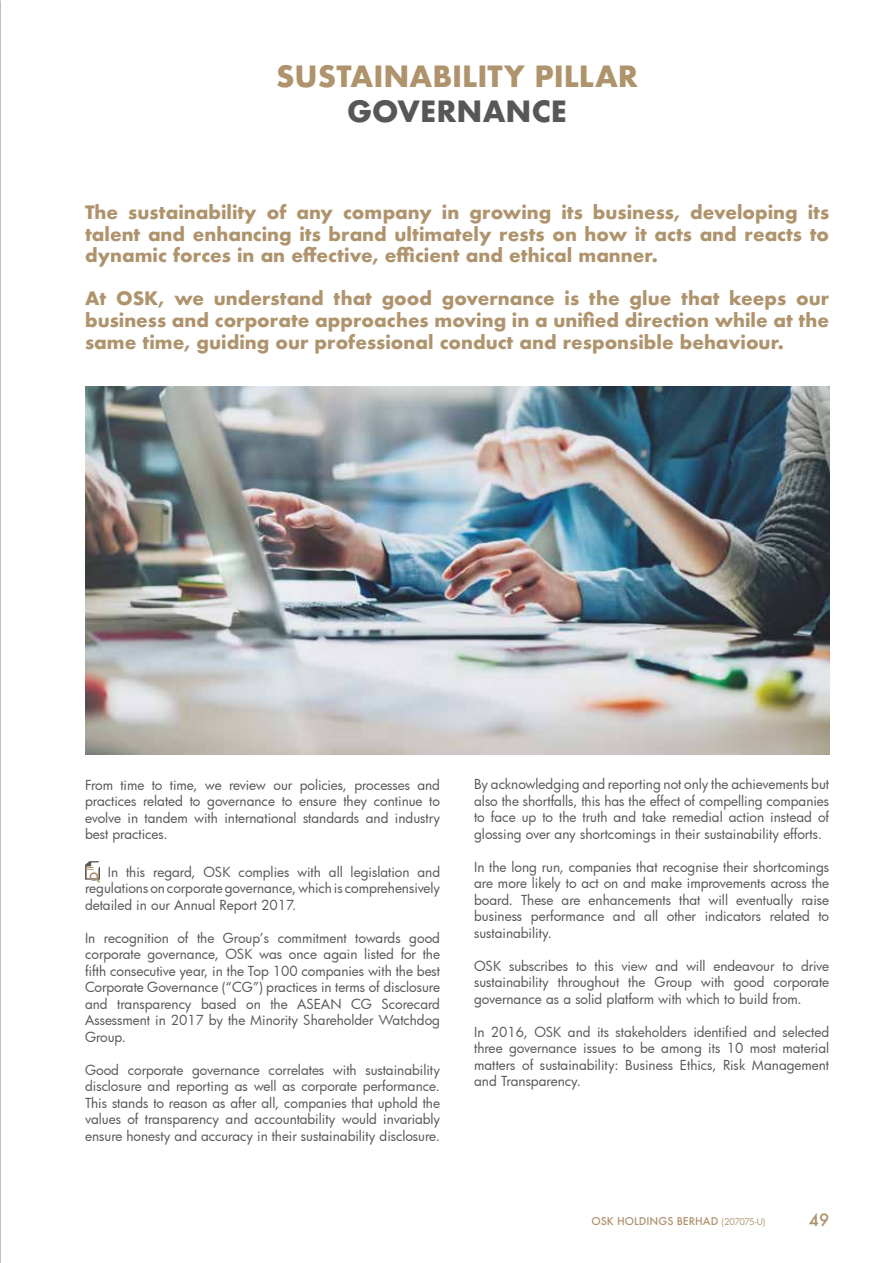
<style>
.page{position:relative;width:893px;height:1263px;background:#fff}
.page>*{position:absolute;margin:0;border:0;box-sizing:border-box;transform-origin:0 0}
.t1{font:700 28.5px "Futura";color:#ae936c}
.t2{font:700 28.5px "Futura";color:#575756}
.t3{font:700 18px/21.6px "Futura";color:#ae936c;text-align:justify}
.t4{font:500 16.5px "Futura";color:#ae936c}
.t5{font:13.5px/16.5px "Futura";color:#575756;text-align:justify}
.t6{font:500 10.5px "Futura";color:#ae936c}
.s1{font-weight:400;font-size:9px}
</style>
<div class="page">
<img style="left:0;top:0;width:1px;height:1263px">
<svg style="left:85px;top:861px;width:15px;height:21px"></svg>
<img style="left:85px;top:386px;width:744px;height:369px">
<h1 class="t1" style="left:276px;top:56px;width:363px">SUSTAINABILITY PILLAR</h1>
<h1 class="t2" style="left:347px;top:90px;width:221px">GOVERNANCE</h1>
<h2 class="t3" style="left:85px;top:201px;width:746px">The sustainability of any company in growing its business, developing its talent and enhancing its brand ultimately rests on how it acts and reacts to dynamic forces in an effective, efficient and ethical manner.</h2>
<h2 class="t3" style="left:85px;top:288px;width:746px">At OSK, we understand that good governance is the glue that keeps our business and corporate approaches moving in a unified direction while at the same time, guiding our professional conduct and responsible behaviour.</h2>
<p class="t5" style="left:85px;top:776px;width:357px">From time to time, we review our policies, processes and practices related to governance to ensure they continue to evolve in tandem with international standards and industry best practices.</p>
<p class="t5" style="left:85px;top:863px;width:357px;text-indent:23px">In this regard, OSK complies with all legislation and regulations on corporate governance, which is comprehensively detailed in our Annual Report 2017.</p>
<p class="t5" style="left:85px;top:929px;width:357px">In recognition of the Group’s commitment towards good corporate governance, OSK was once again listed for the fifth consecutive year, in the Top 100 companies with the best Corporate Governance (“CG”) practices in terms of disclosure and transparency based on the ASEAN CG Scorecard Assessment in 2017 by the Minority Shareholder Watchdog Group.</p>
<p class="t5" style="left:85px;top:1061px;width:357px">Good corporate governance correlates with sustainability disclosure and reporting as well as corporate performance.<br>This stands to reason as after all, companies that uphold the values of transparency and accountability would invariably ensure honesty and accuracy in their sustainability disclosure.</p>
<p class="t5" style="left:474px;top:776px;width:357px">By acknowledging and reporting not only the achievements but also the shortfalls, this has the effect of compelling companies to face up to the truth and take remedial action instead of glossing over any shortcomings in their sustainability efforts.</p>
<p class="t5" style="left:474px;top:858px;width:357px">In the long run, companies that recognise their shortcomings are more likely to act on and make improvements across the board. These are enhancements that will eventually raise business performance and all other indicators related to sustainability.</p>
<p class="t5" style="left:474px;top:957px;width:357px">OSK subscribes to this view and will endeavour to drive sustainability throughout the Group with good corporate governance as a solid platform with which to build from.</p>
<p class="t5" style="left:474px;top:1023px;width:357px">In 2016, OSK and its stakeholders identified and selected three governance issues to be among its 10 most material matters of sustainability: Business Ethics, Risk Management and Transparency.</p>
<p class="t6" style="left:591px;top:1214px;width:175px">OSK HOLDINGS BERHAD <span class="s1">(207075-U)</span></p>
<p class="t4" style="left:809px;top:1208px;width:22px">49</p>
</div>
